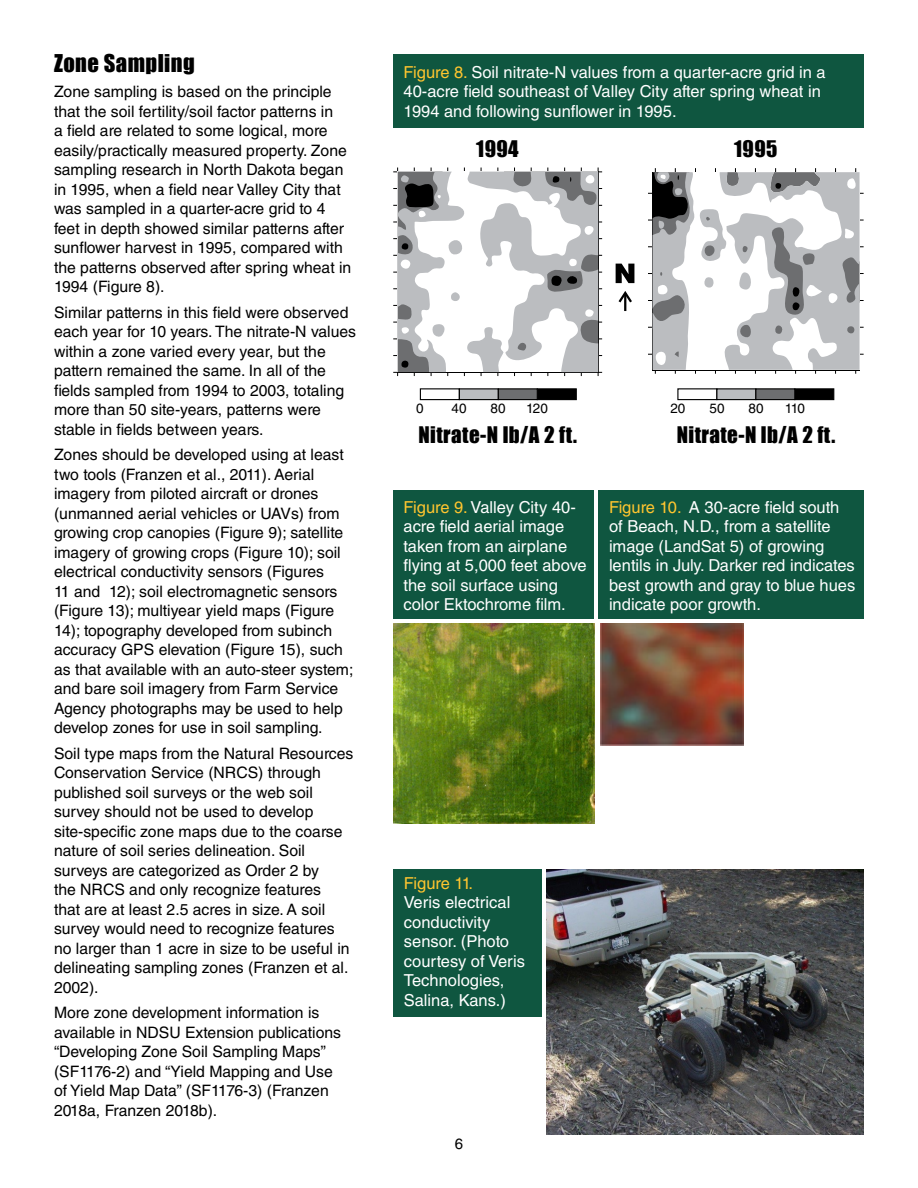
<style>
.page{position:relative;width:918px;height:1188px;background:#fff}
.page>*{position:absolute;margin:0;border:0;box-sizing:border-box;transform-origin:0 0}
.headings{font:22.5px "Impact";letter-spacing:.02em;color:#000}
.t1{font:21px "Impact";letter-spacing:.02em;color:#000}
.t2{font:16.5px/19.5px "Helvetica LT Std";color:#fff}
.t3{font:16.5px "Helvetica LT Std";letter-spacing:-.01em;color:#ffc52f}
.body{font:15.75px/19.5px "Helvetica LT Std";color:#000}
.t4{font:15px "Helvetica LT Std";color:#000}
.t5{font:13.5px "Helvetica LT Std";color:#000}
.s1{color:#ffc52f}
</style>
<div class="page">
<div style="left:393px;top:490px;width:201px;height:129px;background:#0f5640"></div>
<div style="left:393px;top:54px;width:471px;height:74px;background:#0f5640"></div>
<hr style="left:675px;top:168px;width:1px;height:206px;background:#000">
<hr style="left:655px;top:168px;width:1px;height:206px;background:#000">
<hr style="left:715px;top:168px;width:1px;height:206px;background:#000">
<hr style="left:695px;top:168px;width:1px;height:206px;background:#000">
<hr style="left:755px;top:168px;width:1px;height:206px;background:#000">
<hr style="left:735px;top:168px;width:1px;height:206px;background:#000">
<hr style="left:795px;top:168px;width:1px;height:206px;background:#000">
<hr style="left:775px;top:168px;width:1px;height:206px;background:#000">
<hr style="left:835px;top:168px;width:1px;height:206px;background:#000">
<hr style="left:815px;top:168px;width:1px;height:206px;background:#000">
<hr style="left:855px;top:168px;width:1px;height:206px;background:#000">
<hr style="left:648px;top:220px;width:216px;height:1px;background:#000">
<hr style="left:648px;top:193px;width:216px;height:1px;background:#000">
<hr style="left:648px;top:273px;width:216px;height:1px;background:#000">
<hr style="left:648px;top:246px;width:216px;height:1px;background:#000">
<hr style="left:648px;top:327px;width:216px;height:1px;background:#000">
<hr style="left:648px;top:300px;width:216px;height:1px;background:#000">
<hr style="left:648px;top:354px;width:216px;height:1px;background:#000">
<hr style="left:414px;top:168px;width:1px;height:208px;background:#000">
<hr style="left:397px;top:168px;width:1px;height:208px;background:#000">
<hr style="left:447px;top:168px;width:1px;height:208px;background:#000">
<hr style="left:431px;top:168px;width:1px;height:208px;background:#000">
<hr style="left:481px;top:168px;width:1px;height:208px;background:#000">
<hr style="left:464px;top:168px;width:1px;height:208px;background:#000">
<hr style="left:514px;top:168px;width:1px;height:208px;background:#000">
<hr style="left:498px;top:168px;width:1px;height:208px;background:#000">
<hr style="left:548px;top:168px;width:1px;height:208px;background:#000">
<hr style="left:531px;top:168px;width:1px;height:208px;background:#000">
<hr style="left:581px;top:168px;width:1px;height:208px;background:#000">
<hr style="left:564px;top:168px;width:1px;height:208px;background:#000">
<hr style="left:598px;top:168px;width:1px;height:208px;background:#000">
<hr style="left:393px;top:188px;width:209px;height:1px;background:#000">
<hr style="left:393px;top:172px;width:209px;height:1px;background:#000">
<hr style="left:393px;top:222px;width:209px;height:1px;background:#000">
<hr style="left:393px;top:205px;width:209px;height:1px;background:#000">
<hr style="left:393px;top:255px;width:209px;height:1px;background:#000">
<hr style="left:393px;top:238px;width:209px;height:1px;background:#000">
<hr style="left:393px;top:288px;width:209px;height:1px;background:#000">
<hr style="left:393px;top:272px;width:209px;height:1px;background:#000">
<hr style="left:393px;top:322px;width:209px;height:1px;background:#000">
<hr style="left:393px;top:305px;width:209px;height:1px;background:#000">
<hr style="left:393px;top:355px;width:209px;height:1px;background:#000">
<hr style="left:393px;top:339px;width:209px;height:1px;background:#000">
<hr style="left:393px;top:372px;width:209px;height:1px;background:#000">
<div style="left:420px;top:388px;width:40px;height:12px;background:#fff;border:1px solid #000"></div>
<div style="left:459px;top:388px;width:40px;height:12px;background:#bbbdc0;border:1px solid #000"></div>
<div style="left:537px;top:388px;width:40px;height:12px;background:#000;border:1px solid #000"></div>
<div style="left:498px;top:388px;width:40px;height:12px;background:#6d6e70;border:1px solid #000"></div>
<svg style="left:395px;top:172px;width:204px;height:200px"></svg>
<div style="left:677px;top:388px;width:40px;height:12px;background:#fff;border:1px solid #000"></div>
<div style="left:716px;top:388px;width:40px;height:12px;background:#bbbdc0;border:1px solid #000"></div>
<div style="left:794px;top:388px;width:40px;height:12px;background:#000;border:1px solid #000"></div>
<div style="left:755px;top:388px;width:40px;height:12px;background:#6d6e70;border:1px solid #000"></div>
<svg style="left:653px;top:172px;width:207px;height:198px"></svg>
<svg style="left:618px;top:291px;width:14px;height:20px"></svg>
<svg style="left:616px;top:264px;width:18px;height:19px"></svg>
<img style="left:600px;top:624px;width:144px;height:121px">
<img style="left:546px;top:870px;width:318px;height:265px">
<img style="left:393px;top:624px;width:202px;height:199px">
<div style="left:598px;top:490px;width:266px;height:129px;background:#0f5640"></div>
<div style="left:393px;top:870px;width:149px;height:147px;background:#0f5640"></div>
<p class="headings" style="left:54px;top:46px;width:142px">Zone Sampling</p>
<p class="body" style="left:54px;top:82px;width:299px">Zone sampling is based on the principle that the soil fertility/soil factor patterns in<br>a field are related to some logical, more easily/practically measured property. Zone sampling research in North Dakota began in 1995, when a field near Valley City that was sampled in a quarter-acre grid to 4 feet in depth showed similar patterns after sunflower harvest in 1995, compared with the patterns observed after spring wheat in 1994 (Figure 8).</p>
<p class="body" style="left:54px;top:302px;width:304px">Similar patterns in this field were observed each year for 10 years. The nitrate-N values within a zone varied every year, but the pattern remained the same. In all of the fields sampled from 1994 to 2003, totaling more than 50 site-years, patterns were stable in fields between years.</p>
<p class="body" style="left:54px;top:445px;width:301px">Zones should be developed using at least two tools (Franzen et al., 2011). Aerial imagery from piloted aircraft or drones (unmanned aerial vehicles or UAVs) from growing crop canopies (Figure 9); satellite imagery of growing crops (Figure 10); soil electrical conductivity sensors (Figures<br>11 and 12); soil electromagnetic sensors (Figure 13); multiyear yield maps (Figure 14); topography developed from subinch accuracy GPS elevation (Figure 15), such as that available with an auto-steer system; and bare soil imagery from Farm Service Agency photographs may be used to help develop zones for use in soil sampling.</p>
<p class="body" style="left:54px;top:743px;width:301px">Soil type maps from the Natural Resources Conservation Service (NRCS) through published soil surveys or the web soil survey should not be used to develop site-specific zone maps due to the coarse nature of soil series delineation. Soil surveys are categorized as Order 2 by<br>the NRCS and only recognize features<br>that are at least 2.5 acres in size. A soil survey would need to recognize features no larger than 1 acre in size to be useful in delineating sampling zones (Franzen et al.<br>2002).</p>
<p class="body" style="left:54px;top:1003px;width:289px">More zone development information is available in NDSU Extension publications “Developing Zone Soil Sampling Maps” (SF1176-2) and “Yield Mapping and Use of Yield Map Data” (SF1176-3) (Franzen 2018a, Franzen 2018b).</p>
<p class="t2" style="left:404px;top:62px;width:424px"><span class="s1">Figure 8.</span> Soil nitrate-N values from a quarter-acre grid in a<br>40-acre field southeast of Valley City after spring wheat in<br>1994 and following sunflower in 1995.</p>
<h2 class="t1" style="left:476px;top:132px;width:44px">1994</h2>
<h2 class="t1" style="left:734px;top:132px;width:45px">1995</h2>
<p class="t5" style="left:416px;top:401px;width:9px">0</p>
<p class="t5" style="left:451px;top:401px;width:17px">40</p>
<p class="t5" style="left:490px;top:401px;width:17px">80</p>
<p class="t5" style="left:526px;top:401px;width:23px">120</p>
<p class="t5" style="left:670px;top:401px;width:17px">20</p>
<p class="t5" style="left:709px;top:401px;width:17px">50</p>
<p class="t5" style="left:748px;top:401px;width:17px">80</p>
<p class="t5" style="left:785px;top:401px;width:22px">110</p>
<h2 class="t1" style="left:419px;top:419px;width:160px">Nitrate-N lb/A 2 ft.</h2>
<h2 class="t1" style="left:677px;top:419px;width:160px">Nitrate-N lb/A 2 ft.</h2>
<p class="t2" style="left:404px;top:497px;width:185px"><span class="s1">Figure 9.</span> Valley City 40- acre field aerial image taken from an airplane flying at 5,000 feet above the soil surface using color Ektochrome film.</p>
<p class="t2" style="left:609px;top:497px;width:248px"><span class="s1">Figure 10.</span> A 30-acre field south of Beach, N.D., from a satellite image (LandSat 5) of growing lentils in July. Darker red indicates best growth and gray to blue hues indicate poor growth.</p>
<p class="t3" style="left:404px;top:874px;width:71px">Figure 11.</p>
<p class="t2" style="left:404px;top:893px;width:122px">Veris electrical conductivity sensor. (Photo courtesy of Veris<br>Technologies,<br>Salina, Kans.)</p>
<p class="t4" style="left:455px;top:1135px;width:10px">6</p>
</div>
